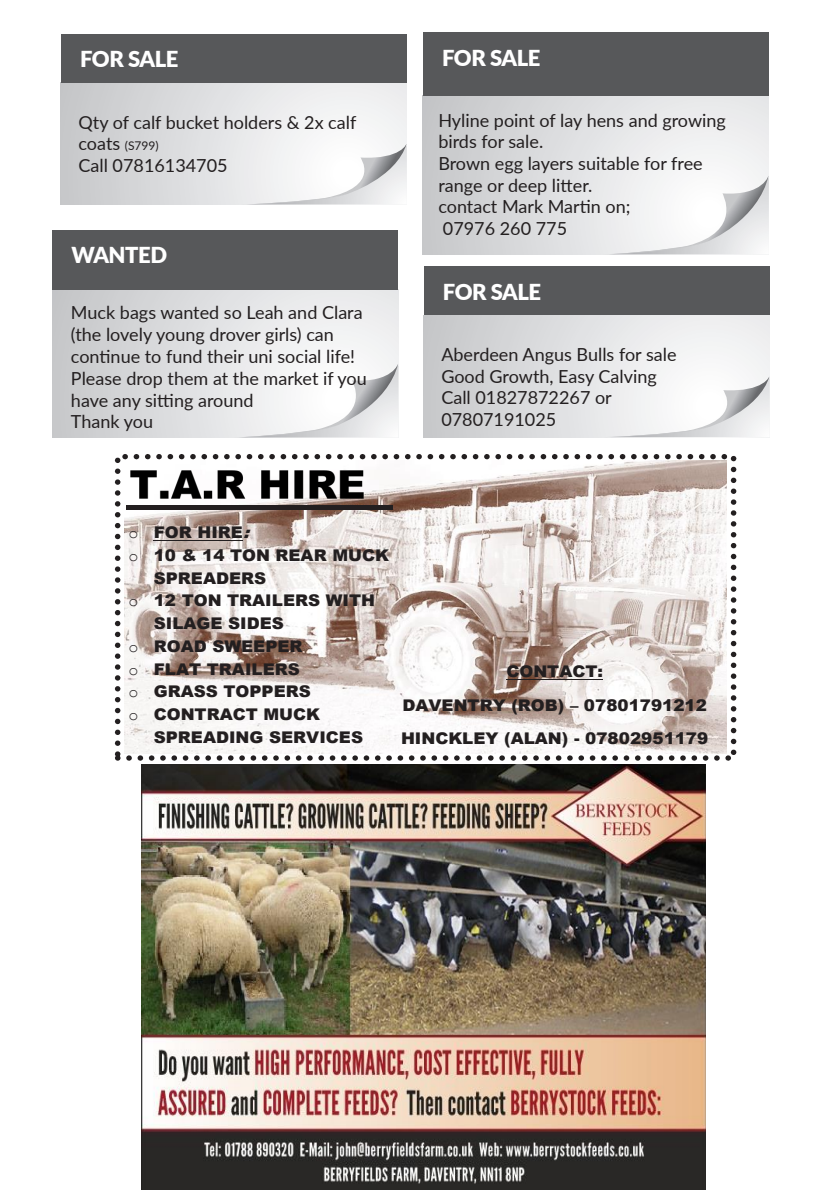
<style>
.page{position:relative;width:840px;height:1191px;background:#fff}
.page>*{position:absolute;margin:0;border:0;box-sizing:border-box;transform-origin:0 0}
.t1{font:900 22px "Lato";letter-spacing:-.02em;color:#fff}
.t2{font:18px/22px "Lato";color:#231f20}
.t3{font:900 16.2px/33.4px "Arial";color:#231f20;text-align:center;scale:1.04 1}
.t4{font:12px "Lato";color:#231f20}
.s1{font-size:18px}
.s2{font-family:"Courier New";font-weight:400}
.s3{font-style:italic}
</style>
<div class="page">
<img style="left:142px;top:764px;width:563px;height:425px">
<div style="left:115px;top:454px;width:621px;height:306px;border:5px dashed #231f20"></div>
<img style="left:124px;top:460px;width:602px;height:293px">
<img style="left:131px;top:470px;width:232px;height:28px">
<hr style="left:154px;top:540px;width:89px;height:1px;background:#231f20">
<hr style="left:126px;top:505px;width:266px;height:4px;background:#231f20">
<hr style="left:506px;top:679px;width:96px;height:1px;background:#231f20">
<div style="left:423px;top:315px;width:346px;height:122px;background:linear-gradient(to right,#cacbcd,#fbfbfc)"></div>
<div style="left:423px;top:266px;width:346px;height:49px;background:#57585a"></div>
<svg style="left:603px;top:376px;width:166px;height:61px"></svg>
<div style="left:52px;top:289px;width:346px;height:148px;background:linear-gradient(to right,#cacbce,#f8f8f9)"></div>
<div style="left:52px;top:230px;width:346px;height:59px;background:#57585a"></div>
<svg style="left:232px;top:363px;width:166px;height:74px"></svg>
<div style="left:422px;top:96px;width:346px;height:158px;background:linear-gradient(to right,#cacbcd,#f7f7f8)"></div>
<div style="left:422px;top:33px;width:346px;height:63px;background:#57585a"></div>
<svg style="left:602px;top:175px;width:166px;height:79px"></svg>
<div style="left:61px;top:82px;width:345px;height:122px;background:linear-gradient(to right,#cacbcd,#fbfcfc)"></div>
<div style="left:61px;top:34px;width:345px;height:48px;background:#57585a"></div>
<svg style="left:241px;top:143px;width:165px;height:61px"></svg>
<p class="t1" style="left:80px;top:43px;width:100px">FOR SALE</p>
<p class="t2" style="left:78px;top:110px;width:279px">Qty of calf bucket holders &amp; 2x calf</p>
<p class="t4" style="left:78px;top:137px;width:82px"><span class="s1">coats</span> (S799)</p>
<p class="t2" style="left:78px;top:153px;width:150px">Call 07816134705</p>
<p class="t1" style="left:71px;top:239px;width:97px">WANTED</p>
<p class="t2" style="left:71px;top:300px;width:293px">Muck bags wanted so Leah and Clara (the lovely young drover girls) can continue to fund their uni social life!</p>
<p class="t2" style="left:71px;top:366px;width:297px">Please drop them at the market if you have any sitting around</p>
<p class="t2" style="left:71px;top:410px;width:84px">Thank you</p>
<p class="t1" style="left:442px;top:41px;width:100px">FOR SALE</p>
<p class="t2" style="left:438px;top:109px;width:289px">Hyline point of lay hens and growing birds for sale.</p>
<p class="t2" style="left:438px;top:152px;width:266px">Brown egg layers suitable for free range or deep litter.</p>
<p class="t2" style="left:438px;top:195px;width:193px">contact Mark Martin on;</p>
<p class="t2" style="left:442px;top:216px;width:126px">07976 260 775</p>
<p class="t1" style="left:442px;top:275px;width:100px">FOR SALE</p>
<p class="t2" style="left:441px;top:343px;width:236px">Aberdeen Angus Bulls for sale</p>
<p class="t2" style="left:441px;top:364px;width:217px">Good Growth, Easy Calving</p>
<p class="t2" style="left:441px;top:386px;width:172px">Call 01827872267 or</p>
<p class="t2" style="left:441px;top:408px;width:116px">07807191025</p>
<p class="t3" style="left:129px;top:515px;width:124px"><span class="s2">o</span> FOR HIRE<span class="s3">:</span></p>
<p class="t3" style="left:129px;top:538px;width:252px"><span class="s2">o</span> 10 &amp; 14 TON REAR MUCK</p>
<p class="t3" style="left:154px;top:560px;width:110px">SPREADERS</p>
<p class="t3" style="left:129px;top:583px;width:238px"><span class="s2">o</span> 12 TON TRAILERS WITH</p>
<p class="t3" style="left:154px;top:606px;width:127px">SILAGE SIDES</p>
<p class="t3" style="left:129px;top:629px;width:168px"><span class="s2">o</span> ROAD SWEEPER</p>
<p class="t3" style="left:129px;top:651px;width:166px"><span class="s2">o</span> FLAT TRAILERS</p>
<p class="t3" style="left:129px;top:674px;width:176px"><span class="s2">o</span> GRASS TOPPERS</p>
<p class="t3" style="left:129px;top:697px;width:185px"><span class="s2">o</span> CONTRACT MUCK</p>
<p class="t3" style="left:154px;top:719px;width:203px">SPREADING SERVICES</p>
<p class="t3" style="left:401px;top:654px;width:297px">CONTACT:<br>DAVENTRY (ROB) – 07801791212<br>HINCKLEY (ALAN) - 07802951179</p>
</div>
